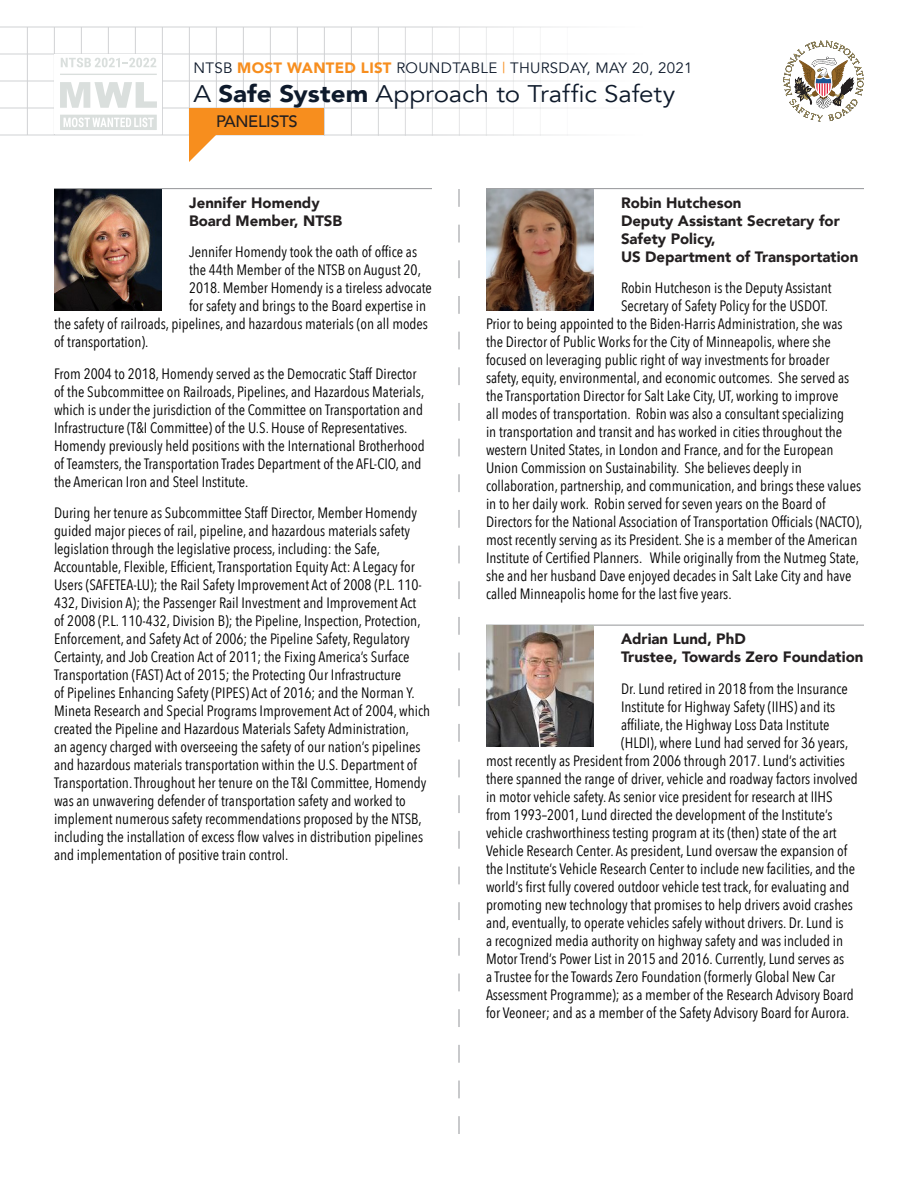
<style>
.page{position:relative;width:918px;height:1188px;background:#fff}
.page>*{position:absolute;margin:0;border:0;box-sizing:border-box;transform-origin:0 0}
.t1{font:24px "Avenir";letter-spacing:-.005em;color:#0e1a2b;scale:1.08 1}
.t2{font:500 16.5px "Avenir";letter-spacing:-.02em;color:#231f20}
.Text{font:15px/18px "Avenir Next Condensed";color:#000}
.Name{font:900 15px/18px "Avenir";color:#231f20}
.t3{font:15px "Avenir";letter-spacing:.02em;color:#0e1a2b}
.s1{font-weight:900;color:#f78e1e}
.s2{color:#f78e1e}
.s3{font-weight:900}
</style>
<div class="page">
<hr style="left:54px;top:188px;width:378px;height:1px;background:#939598">
<img style="left:54px;top:189px;width:108px;height:121px">
<hr style="left:486px;top:188px;width:378px;height:1px;background:#939598">
<hr style="left:486px;top:625px;width:378px;height:1px;background:#939598">
<img style="left:486px;top:189px;width:108px;height:121px">
<img style="left:486px;top:626px;width:108px;height:121px">
<svg style="left:459px;top:189px;width:1px;height:945px"></svg>
<hr style="left:0;top:27px;width:648px;height:1px;background:#d1d2d4">
<hr style="left:0;top:54px;width:648px;height:1px;background:#d1d2d4">
<hr style="left:0;top:81px;width:648px;height:1px;background:#d1d2d4">
<hr style="left:0;top:108px;width:648px;height:1px;background:#d1d2d4">
<hr style="left:0;top:135px;width:648px;height:1px;background:#d1d2d4">
<hr style="left:297px;top:27px;width:1px;height:108px;background:#d1d2d4">
<hr style="left:270px;top:27px;width:1px;height:108px;background:#d1d2d4">
<hr style="left:243px;top:27px;width:1px;height:108px;background:#d1d2d4">
<hr style="left:216px;top:27px;width:1px;height:108px;background:#d1d2d4">
<hr style="left:189px;top:27px;width:1px;height:108px;background:#d1d2d4">
<hr style="left:162px;top:27px;width:1px;height:108px;background:#d1d2d4">
<hr style="left:54px;top:27px;width:1px;height:108px;background:#d1d2d4">
<hr style="left:27px;top:27px;width:1px;height:108px;background:#d1d2d4">
<hr style="left:594px;top:27px;width:1px;height:109px;background:#d1d2d4">
<hr style="left:567px;top:27px;width:1px;height:109px;background:#d1d2d4">
<hr style="left:540px;top:27px;width:1px;height:109px;background:#d1d2d4">
<hr style="left:513px;top:27px;width:1px;height:109px;background:#d1d2d4">
<hr style="left:486px;top:27px;width:1px;height:109px;background:#d1d2d4">
<hr style="left:459px;top:27px;width:1px;height:109px;background:#d1d2d4">
<hr style="left:432px;top:27px;width:1px;height:109px;background:#d1d2d4">
<hr style="left:405px;top:27px;width:1px;height:109px;background:#d1d2d4">
<hr style="left:378px;top:27px;width:1px;height:109px;background:#d1d2d4">
<hr style="left:351px;top:27px;width:1px;height:109px;background:#d1d2d4">
<hr style="left:324px;top:27px;width:1px;height:109px;background:#d1d2d4">
<svg style="left:784px;top:41px;width:79px;height:81px"></svg>
<svg style="left:189px;top:135px;width:54px;height:27px"></svg>
<div style="left:189px;top:108px;width:135px;height:27px;background:#f78e1e"></div>
<div style="left:55px;top:54px;width:107px;height:80px;background:#fff"></div>
<svg style="left:60px;top:82px;width:97px;height:26px"></svg>
<svg style="left:60px;top:74px;width:97px;height:1px"></svg>
<svg style="left:61px;top:27px;width:95px;height:40px"></svg>
<svg style="left:60px;top:115px;width:97px;height:15px"></svg>
<p class="t3" style="left:194px;top:59px;width:501px">NTSB <span class="s1">MOST WANTED LIST</span> ROUNDTABLE <span class="s2">|</span> THURSDAY, MAY 20, 2021</p>
<p class="t1" style="left:194px;top:79px;width:448px">A <span class="s3">Safe System</span> Approach to Traffic Safety</p>
<p class="t2" style="left:216px;top:107px;width:83px">PANELISTS</p>
<p class="Name" style="left:189px;top:193px;width:155px">Jennifer Homendy<br>Board Member, NTSB</p>
<p class="Text" style="left:189px;top:242px;width:230px">Jennifer Homendy took the oath of office as</p>
<p class="Text" style="left:189px;top:260px;width:233px">the 44th Member of the NTSB on August 20,</p>
<p class="Text" style="left:189px;top:278px;width:244px">2018. Member Homendy is a tireless advocate</p>
<p class="Text" style="left:189px;top:296px;width:239px">for safety and brings to the Board expertise in</p>
<p class="Text" style="left:54px;top:314px;width:376px">the safety of railroads, pipelines, and hazardous materials (on all modes</p>
<p class="Text" style="left:54px;top:332px;width:96px">of transportation).</p>
<p class="Text" style="left:54px;top:364px;width:372px">From 2004 to 2018, Homendy served as the Democratic Staff Director of the Subcommittee on Railroads, Pipelines, and Hazardous Materials, which is under the jurisdiction of the Committee on Transportation and Infrastructure (T&amp;I Committee) of the U.S. House of Representatives.<br>Homendy previously held positions with the International Brotherhood of Teamsters, the Transportation Trades Department of the AFL-CIO, and the American Iron and Steel Institute.</p>
<p class="Text" style="left:54px;top:503px;width:378px">During her tenure as Subcommittee Staff Director, Member Homendy guided major pieces of rail, pipeline, and hazardous materials safety legislation through the legislative process, including: the Safe, Accountable, Flexible, Efficient, Transportation Equity Act: A Legacy for Users (SAFETEA-LU); the Rail Safety Improvement Act of 2008 (P.L. 110- 432, Division A); the Passenger Rail Investment and Improvement Act<br>of 2008 (P.L. 110-432, Division B); the Pipeline, Inspection, Protection, Enforcement, and Safety Act of 2006; the Pipeline Safety, Regulatory Certainty, and Job Creation Act of 2011; the Fixing America’s Surface Transportation (FAST) Act of 2015; the Protecting Our Infrastructure<br>of Pipelines Enhancing Safety (PIPES) Act of 2016; and the Norman Y.<br>Mineta Research and Special Programs Improvement Act of 2004, which created the Pipeline and Hazardous Materials Safety Administration,<br>an agency charged with overseeing the safety of our nation’s pipelines and hazardous materials transportation within the U.S. Department of Transportation. Throughout her tenure on the T&amp;I Committee, Homendy was an unwavering defender of transportation safety and worked to implement numerous safety recommendations proposed by the NTSB, including the installation of excess flow valves in distribution pipelines and implementation of positive train control.</p>
<p class="Name" style="left:621px;top:193px;width:239px">Robin Hutcheson<br>Deputy Assistant Secretary for<br>Safety Policy,<br>US Department of Transportation</p>
<p class="Text" style="left:621px;top:278px;width:212px">Robin Hutcheson is the Deputy Assistant</p>
<p class="Text" style="left:621px;top:296px;width:209px">Secretary of Safety Policy for the USDOT.</p>
<p class="Text" style="left:486px;top:314px;width:358px">Prior to being appointed to the Biden-Harris Administration, she was</p>
<p class="Text" style="left:486px;top:332px;width:346px">the Director of Public Works for the City of Minneapolis, where she</p>
<p class="Text" style="left:486px;top:350px;width:345px">focused on leveraging public right of way investments for broader</p>
<p class="Text" style="left:486px;top:368px;width:365px">safety, equity, environmental, and economic outcomes. She served as</p>
<p class="Text" style="left:486px;top:386px;width:354px">the Transportation Director for Salt Lake City, UT, working to improve</p>
<p class="Text" style="left:486px;top:404px;width:360px">all modes of transportation. Robin was also a consultant specializing</p>
<p class="Text" style="left:486px;top:422px;width:358px">in transportation and transit and has worked in cities throughout the</p>
<p class="Text" style="left:486px;top:440px;width:349px">western United States, in London and France, and for the European</p>
<p class="Text" style="left:486px;top:458px;width:318px">Union Commission on Sustainability. She believes deeply in</p>
<p class="Text" style="left:486px;top:476px;width:377px">collaboration, partnership, and communication, and brings these values</p>
<p class="Text" style="left:486px;top:494px;width:341px">in to her daily work. Robin served for seven years on the Board of</p>
<p class="Text" style="left:486px;top:512px;width:378px">Directors for the National Association of Transportation Officials (NACTO),</p>
<p class="Text" style="left:486px;top:530px;width:373px">most recently serving as its President. She is a member of the American</p>
<p class="Text" style="left:486px;top:548px;width:375px">Institute of Certified Planners. While originally from the Nutmeg State,</p>
<p class="Text" style="left:486px;top:566px;width:367px">she and her husband Dave enjoyed decades in Salt Lake City and have</p>
<p class="Text" style="left:486px;top:584px;width:247px">called Minneapolis home for the last five years.</p>
<p class="Name" style="left:621px;top:630px;width:244px">Adrian Lund, PhD<br>Trustee, Towards Zero Foundation</p>
<p class="Text" style="left:621px;top:679px;width:228px">Dr. Lund retired in 2018 from the Insurance</p>
<p class="Text" style="left:621px;top:697px;width:216px">Institute for Highway Safety (IIHS) and its</p>
<p class="Text" style="left:621px;top:715px;width:210px">affiliate, the Highway Loss Data Institute</p>
<p class="Text" style="left:621px;top:733px;width:229px">(HLDI), where Lund had served for 36 years,</p>
<p class="Text" style="left:486px;top:751px;width:361px">most recently as President from 2006 through 2017. Lund’s activities</p>
<p class="Text" style="left:486px;top:769px;width:373px">there spanned the range of driver, vehicle and roadway factors involved</p>
<p class="Text" style="left:486px;top:787px;width:348px">in motor vehicle safety. As senior vice president for research at IIHS</p>
<p class="Text" style="left:486px;top:805px;width:348px">from 1993–2001, Lund directed the development of the Institute’s</p>
<p class="Text" style="left:486px;top:823px;width:352px">vehicle crashworthiness testing program at its (then) state of the art</p>
<p class="Text" style="left:486px;top:841px;width:363px">Vehicle Research Center. As president, Lund oversaw the expansion of</p>
<p class="Text" style="left:486px;top:859px;width:371px">the Institute’s Vehicle Research Center to include new facilities, and the</p>
<p class="Text" style="left:486px;top:877px;width:365px">world’s first fully covered outdoor vehicle test track, for evaluating and</p>
<p class="Text" style="left:486px;top:895px;width:368px">promoting new technology that promises to help drivers avoid crashes</p>
<p class="Text" style="left:486px;top:913px;width:359px">and, eventually, to operate vehicles safely without drivers. Dr. Lund is</p>
<p class="Text" style="left:486px;top:931px;width:359px">a recognized media authority on highway safety and was included in</p>
<p class="Text" style="left:486px;top:949px;width:360px">Motor Trend’s Power List in 2015 and 2016. Currently, Lund serves as</p>
<p class="Text" style="left:486px;top:967px;width:351px">a Trustee for the Towards Zero Foundation (formerly Global New Car</p>
<p class="Text" style="left:486px;top:985px;width:369px">Assessment Programme); as a member of the Research Advisory Board</p>
<p class="Text" style="left:486px;top:1003px;width:365px">for Veoneer; and as a member of the Safety Advisory Board for Aurora.</p>
</div>
